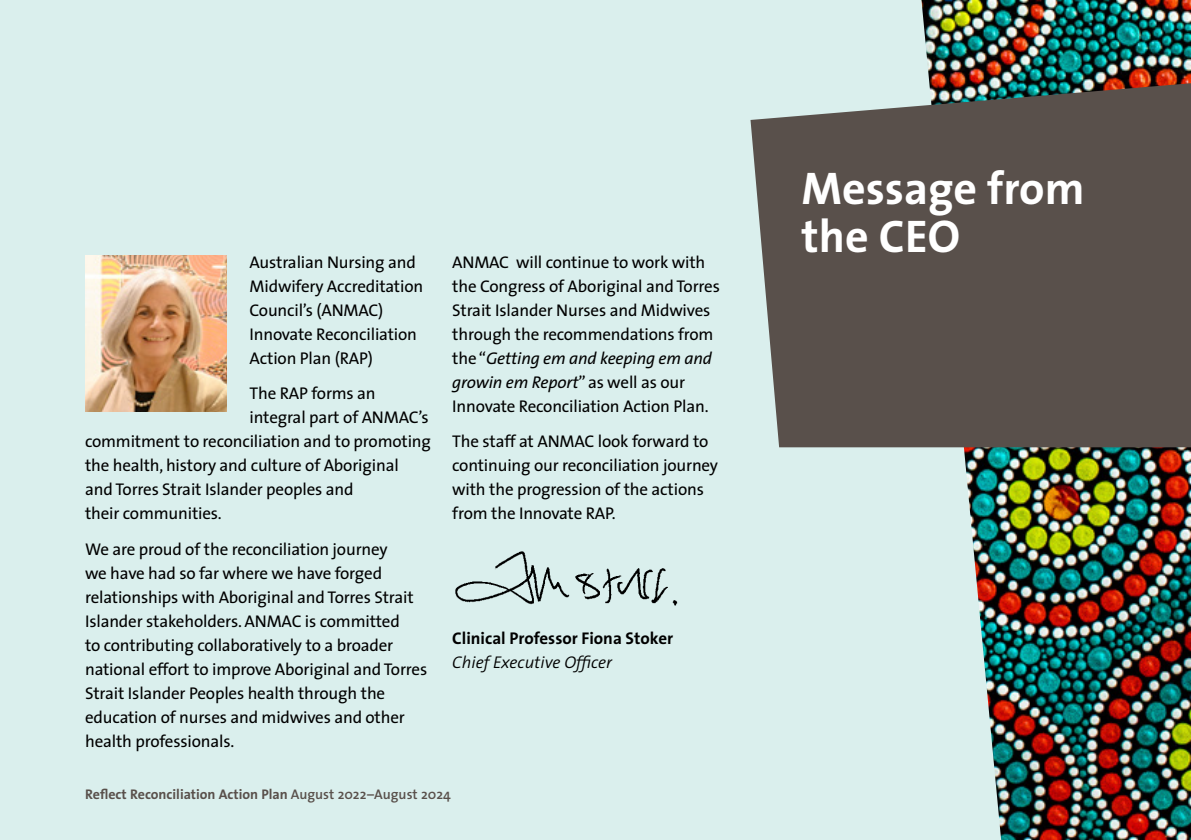
<style>
.page{position:relative;width:1191px;height:840px;background:#fff}
.page>*{position:absolute;margin:0;border:0;box-sizing:border-box;transform-origin:0 0}
.t1{font:700 46px/48px "The Sans";color:#fff}
.t2{font:17px/24px "The Sans";letter-spacing:-.01em;color:#000}
.t3{font:700 17px "The Sans";color:#000}
.t4{font:italic 300 17px "The Sans";color:#000}
.t5{font:700 14px "The Sans";color:#59504b}
.s1{font-weight:600}
.s2{font-style:italic}
</style>
<div class="page">
<div style="left:0;top:0;width:1191px;height:839px;background:#daefed"></div>
<img style="left:921px;top:0;width:270px;height:839px">
<svg style="left:750px;top:83px;width:441px;height:364px;fill:#59504b"></svg>
<img style="left:85px;top:255px;width:142px;height:156px">
<img style="left:455px;top:551px;width:222px;height:55px">
<p class="t2" style="left:249px;top:249px;width:175px">Australian Nursing and<br>Midwifery Accreditation<br>Council’s (ANMAC)<br>Innovate Reconciliation<br>Action Plan (RAP)</p>
<p class="t2" style="left:249px;top:381px;width:128px">The RAP forms an</p>
<p class="t2" style="left:249px;top:405px;width:181px">integral part of ANMAC’s</p>
<p class="t2" style="left:85px;top:429px;width:347px">commitment to reconciliation and to promoting</p>
<p class="t2" style="left:85px;top:453px;width:315px">the health, history and culture of Aboriginal</p>
<p class="t2" style="left:85px;top:477px;width:270px">and Torres Strait Islander peoples and</p>
<p class="t2" style="left:85px;top:501px;width:138px">their communities.</p>
<p class="t2" style="left:85px;top:536px;width:344px">We are proud of the reconciliation journey<br>we have had so far where we have forged relationships with Aboriginal and Torres Strait Islander stakeholders. ANMAC is committed<br>to contributing collaboratively to a broader national effort to improve Aboriginal and Torres Strait Islander Peoples health through the education of nurses and midwives and other health professionals.</p>
<p class="t5" style="left:85px;top:782px;width:367px">Reflect Reconciliation Action Plan <span class="s1">August 2022–August 2024</span></p>
<p class="t2" style="left:452px;top:249px;width:269px">ANMAC will continue to work with the Congress of Aboriginal and Torres Strait Islander Nurses and Midwives through the recommendations from the “<span class="s2">Getting em and keeping em and growin em Report</span>” as well as our Innovate Reconciliation Action Plan.</p>
<p class="t2" style="left:452px;top:429px;width:267px">The staff at ANMAC look forward to continuing our reconciliation journey with the progression of the actions from the Innovate RAP.</p>
<p class="t3" style="left:452px;top:623px;width:222px">Clinical Professor Fiona Stoker</p>
<p class="t4" style="left:452px;top:647px;width:161px">Chief Executive Officer</p>
<h1 class="t1" style="left:801px;top:163px;width:284px">Message from the CEO</h1>
</div>
